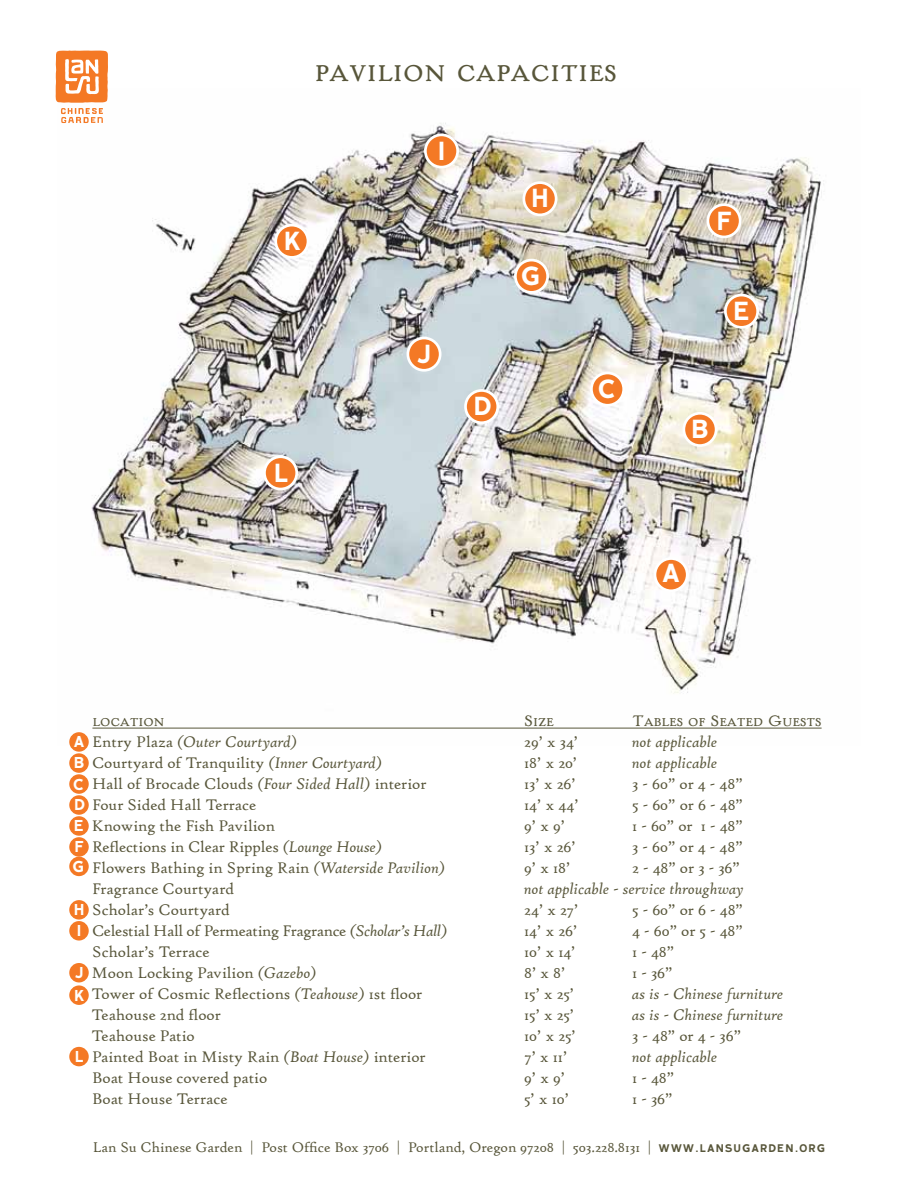
<style>
.page{position:relative;width:918px;height:1188px;background:#fff}
.page>*{position:absolute;margin:0;border:0;box-sizing:border-box;transform-origin:0 0}
.t1{font:36px "Handle Oldstyle Std";letter-spacing:.01em;color:#58563a}
.t2{font:28.35px "LHF Garner REGULAR";color:#fff}
.t3{font:18px "Handle Oldstyle Std";color:#58563a}
.t4{font:17.1px/21.6px "LHF Garner REGULAR";color:#fff}
.t5{font:16.5px "Hightower Text Roman";color:#58563a}
.t6{font:italic 16.5px "Hightower Text";color:#58563a}
.t7{font:16.5px "Hightower Text Roman";letter-spacing:-.02em;color:#58563a}
.t8{font:15px "Hightower Text Roman";color:#58563a}
.s1{font-family:"Hightower Text Roman";font-style:normal}
.s2{font-family:"Hightower Text";font-style:italic}
.s3{font-family:"LHF Garner REGULAR";font-size:17.1px;color:#fff}
.s4{font-family:"LHF Garner REGULAR";font-size:12px}
</style>
<div class="page">
<img style="left:69px;top:123px;width:753px;height:616px">
<div style="left:655px;top:559px;width:32px;height:32px;background:#f47925;border-radius:50%"></div>
<div style="left:654px;top:557px;width:35px;height:35px;border:3px solid #fff;border-radius:50%"></div>
<div style="left:684px;top:413px;width:32px;height:33px;background:#f47925;border-radius:50%"></div>
<div style="left:683px;top:412px;width:34px;height:35px;border:3px solid #fff;border-radius:50%"></div>
<div style="left:515px;top:260px;width:33px;height:32px;background:#f47925;border-radius:50%"></div>
<div style="left:514px;top:259px;width:35px;height:35px;border:3px solid #fff;border-radius:50%"></div>
<div style="left:708px;top:205px;width:32px;height:32px;background:#f47925;border-radius:50%"></div>
<div style="left:707px;top:203px;width:35px;height:35px;border:3px solid #fff;border-radius:50%"></div>
<div style="left:466px;top:390px;width:32px;height:33px;background:#f47925;border-radius:50%"></div>
<div style="left:464px;top:389px;width:35px;height:35px;border:3px solid #fff;border-radius:50%"></div>
<div style="left:591px;top:373px;width:33px;height:32px;background:#f47925;border-radius:50%"></div>
<div style="left:590px;top:372px;width:35px;height:35px;border:3px solid #fff;border-radius:50%"></div>
<div style="left:425px;top:135px;width:33px;height:32px;background:#f47925;border-radius:50%"></div>
<div style="left:424px;top:134px;width:35px;height:34px;border:3px solid #fff;border-radius:50%"></div>
<div style="left:276px;top:225px;width:32px;height:32px;background:#f47925;border-radius:50%"></div>
<div style="left:274px;top:224px;width:35px;height:35px;border:3px solid #fff;border-radius:50%"></div>
<div style="left:408px;top:338px;width:32px;height:32px;background:#f47925;border-radius:50%"></div>
<div style="left:407px;top:337px;width:35px;height:35px;border:3px solid #fff;border-radius:50%"></div>
<div style="left:524px;top:183px;width:32px;height:32px;background:#f47925;border-radius:50%"></div>
<div style="left:523px;top:181px;width:34px;height:35px;border:3px solid #fff;border-radius:50%"></div>
<div style="left:725px;top:295px;width:33px;height:32px;background:#f47925;border-radius:50%"></div>
<div style="left:724px;top:294px;width:35px;height:35px;border:3px solid #fff;border-radius:50%"></div>
<div style="left:264px;top:457px;width:33px;height:32px;background:#f47925;border-radius:50%"></div>
<div style="left:263px;top:455px;width:35px;height:35px;border:3px solid #fff;border-radius:50%"></div>
<svg style="left:56px;top:51px;width:52px;height:72px"></svg>
<hr style="left:92px;top:728px;width:730px;height:1px;background:#58563a">
<div style="left:69px;top:732px;width:20px;height:20px;background:#f47925;border-radius:50%"></div>
<div style="left:69px;top:816px;width:20px;height:20px;background:#f47925;border-radius:50%"></div>
<div style="left:69px;top:753px;width:20px;height:20px;background:#f47925;border-radius:50%"></div>
<div style="left:69px;top:774px;width:20px;height:20px;background:#f47925;border-radius:50%"></div>
<div style="left:69px;top:795px;width:20px;height:20px;background:#f47925;border-radius:50%"></div>
<div style="left:69px;top:837px;width:20px;height:20px;background:#f47925;border-radius:50%"></div>
<div style="left:69px;top:857px;width:20px;height:19px;background:#f47925;border-radius:50%"></div>
<div style="left:69px;top:900px;width:20px;height:20px;background:#f47925;border-radius:50%"></div>
<div style="left:69px;top:921px;width:20px;height:20px;background:#f47925;border-radius:50%"></div>
<div style="left:69px;top:963px;width:20px;height:19px;background:#f47925;border-radius:50%"></div>
<div style="left:69px;top:985px;width:20px;height:20px;background:#f47925;border-radius:50%"></div>
<div style="left:69px;top:1047px;width:20px;height:19px;background:#f47925;border-radius:50%"></div>
<h1 class="t1" style="left:315px;top:50px;width:304px">pavilion capacities</h1>
<h2 class="t2" style="left:284px;top:226px;width:18px">K</h2>
<h2 class="t2" style="left:274px;top:458px;width:15px">L</h2>
<h2 class="t2" style="left:438px;top:136px;width:9px">I</h2>
<h2 class="t2" style="left:418px;top:338px;width:15px">J</h2>
<h2 class="t2" style="left:531px;top:183px;width:19px">H</h2>
<h2 class="t2" style="left:521px;top:260px;width:20px">G</h2>
<h2 class="t2" style="left:473px;top:391px;width:19px">D</h2>
<h2 class="t2" style="left:598px;top:374px;width:18px">C</h2>
<h2 class="t2" style="left:717px;top:205px;width:16px">F</h2>
<h2 class="t2" style="left:733px;top:295px;width:18px">E</h2>
<h2 class="t2" style="left:691px;top:413px;width:19px">B</h2>
<h2 class="t2" style="left:663px;top:558px;width:18px">A</h2>
<p class="t3" style="left:92px;top:711px;width:73px">location</p>
<p class="t3" style="left:524px;top:711px;width:31px">Size</p>
<p class="t3" style="left:632px;top:711px;width:191px">Tables of Seated Guests</p>
<p class="t6" style="left:92px;top:732px;width:207px"><span class="s1">Entry Plaza</span> (Outer Courtyard)</p>
<p class="t5" style="left:524px;top:732px;width:55px">29’ x 34’</p>
<p class="t6" style="left:632px;top:732px;width:87px">not applicable</p>
<p class="t5" style="left:92px;top:753px;width:292px">Courtyard of Tranquility <span class="s2">(Inner Courtyard)</span></p>
<p class="t5" style="left:524px;top:753px;width:54px">18’ x 20’</p>
<p class="t6" style="left:632px;top:753px;width:87px">not applicable</p>
<p class="t5" style="left:92px;top:774px;width:336px">Hall of Brocade Clouds <span class="s2">(Four Sided Hall)</span> interior</p>
<p class="t5" style="left:524px;top:774px;width:53px">13’ x 26’</p>
<p class="t5" style="left:632px;top:774px;width:112px">3 - 60” or 4 - 48”</p>
<p class="t5" style="left:74px;top:795px;width:184px"><span class="s3">D</span> Four Sided Hall Terrace</p>
<p class="t5" style="left:524px;top:795px;width:56px">14’ x 44’</p>
<p class="t5" style="left:632px;top:795px;width:112px">5 - 60” or 6 - 48”</p>
<p class="t5" style="left:92px;top:817px;width:185px">Knowing the Fish Pavilion</p>
<p class="t5" style="left:524px;top:817px;width:42px">9’ x 9’</p>
<p class="t5" style="left:632px;top:817px;width:112px">1 - 60” or 1 - 48”</p>
<p class="t5" style="left:92px;top:838px;width:292px">Reflections in Clear Ripples <span class="s2">(Lounge House)</span></p>
<p class="t5" style="left:524px;top:838px;width:53px">13’ x 26’</p>
<p class="t5" style="left:632px;top:838px;width:112px">3 - 60” or 4 - 48”</p>
<p class="t5" style="left:92px;top:859px;width:355px">Flowers Bathing in Spring Rain <span class="s2">(Waterside Pavilion)</span></p>
<p class="t5" style="left:524px;top:859px;width:47px">9’ x 18’</p>
<p class="t5" style="left:632px;top:859px;width:109px">2 - 48” or 3 - 36”</p>
<p class="t5" style="left:92px;top:880px;width:143px">Fragrance Courtyard</p>
<p class="t6" style="left:524px;top:880px;width:221px">not applicable - service throughway</p>
<p class="t5" style="left:524px;top:901px;width:55px">24’ x 27’</p>
<p class="t5" style="left:632px;top:901px;width:112px">5 - 60” or 6 - 48”</p>
<p class="t7" style="left:92px;top:922px;width:357px">Celestial Hall of Permeating Fragrance <span class="s2">(Scholar’s Hall)</span></p>
<p class="t5" style="left:524px;top:922px;width:54px">14’ x 26’</p>
<p class="t5" style="left:632px;top:922px;width:112px">4 - 60” or 5 - 48”</p>
<p class="t5" style="left:92px;top:943px;width:119px">Scholar’s Terrace</p>
<p class="t5" style="left:524px;top:943px;width:53px">10’ x 14’</p>
<p class="t5" style="left:632px;top:943px;width:43px">1 - 48”</p>
<p class="t5" style="left:92px;top:964px;width:226px">Moon Locking Pavilion <span class="s2">(Gazebo)</span></p>
<p class="t5" style="left:524px;top:964px;width:42px">8’ x 8’</p>
<p class="t5" style="left:632px;top:964px;width:42px">1 - 36”</p>
<p class="t5" style="left:74px;top:985px;width:350px"><span class="s3">K</span> Tower of Cosmic Reflections <span class="s2">(Teahouse)</span> 1st floor</p>
<p class="t5" style="left:524px;top:985px;width:51px">15’ x 25’</p>
<p class="t6" style="left:632px;top:985px;width:153px">as is - Chinese furniture</p>
<p class="t5" style="left:91px;top:1006px;width:131px">Teahouse 2nd floor</p>
<p class="t5" style="left:524px;top:1006px;width:51px">15’ x 25’</p>
<p class="t6" style="left:632px;top:1006px;width:153px">as is - Chinese furniture</p>
<p class="t5" style="left:91px;top:1027px;width:105px">Teahouse Patio</p>
<p class="t5" style="left:524px;top:1027px;width:53px">10’ x 25’</p>
<p class="t5" style="left:632px;top:1027px;width:110px">3 - 48” or 4 - 36”</p>
<p class="t5" style="left:92px;top:1048px;width:335px">Painted Boat in Misty Rain <span class="s2">(Boat House)</span> interior</p>
<p class="t5" style="left:524px;top:1048px;width:44px">7’ x 11’</p>
<p class="t6" style="left:632px;top:1048px;width:87px">not applicable</p>
<p class="t5" style="left:92px;top:1069px;width:177px">Boat House covered patio</p>
<p class="t5" style="left:524px;top:1069px;width:42px">9’ x 9’</p>
<p class="t5" style="left:632px;top:1069px;width:43px">1 - 48”</p>
<p class="t5" style="left:92px;top:1090px;width:137px">Boat House Terrace</p>
<p class="t5" style="left:524px;top:1090px;width:46px">5’ x 10’</p>
<p class="t5" style="left:632px;top:1090px;width:42px">1 - 36”</p>
<p class="t4" style="left:74px;top:730px;width:11px">A</p>
<p class="t4" style="left:73px;top:752px;width:12px">B<br>C</p>
<p class="t4" style="left:74px;top:815px;width:11px">E</p>
<p class="t4" style="left:73px;top:837px;width:13px;line-height:19.2px">F<br>G</p>
<p class="t5" style="left:74px;top:901px;width:158px"><span class="s3">H</span> Scholar’s Courtyard</p>
<p class="t4" style="left:77px;top:920px;width:6px">I</p>
<p class="t4" style="left:75px;top:961px;width:10px">J</p>
<p class="t4" style="left:75px;top:1046px;width:10px">L</p>
<p class="t8" style="left:93px;top:1138px;width:734px">Lan Su Chinese Garden | Post Office Box 3706 | Portland, Oregon 97208 | 503.228.8131 | <span class="s4">WWW.L ANSUGARDEN.ORG</span></p>
</div>
